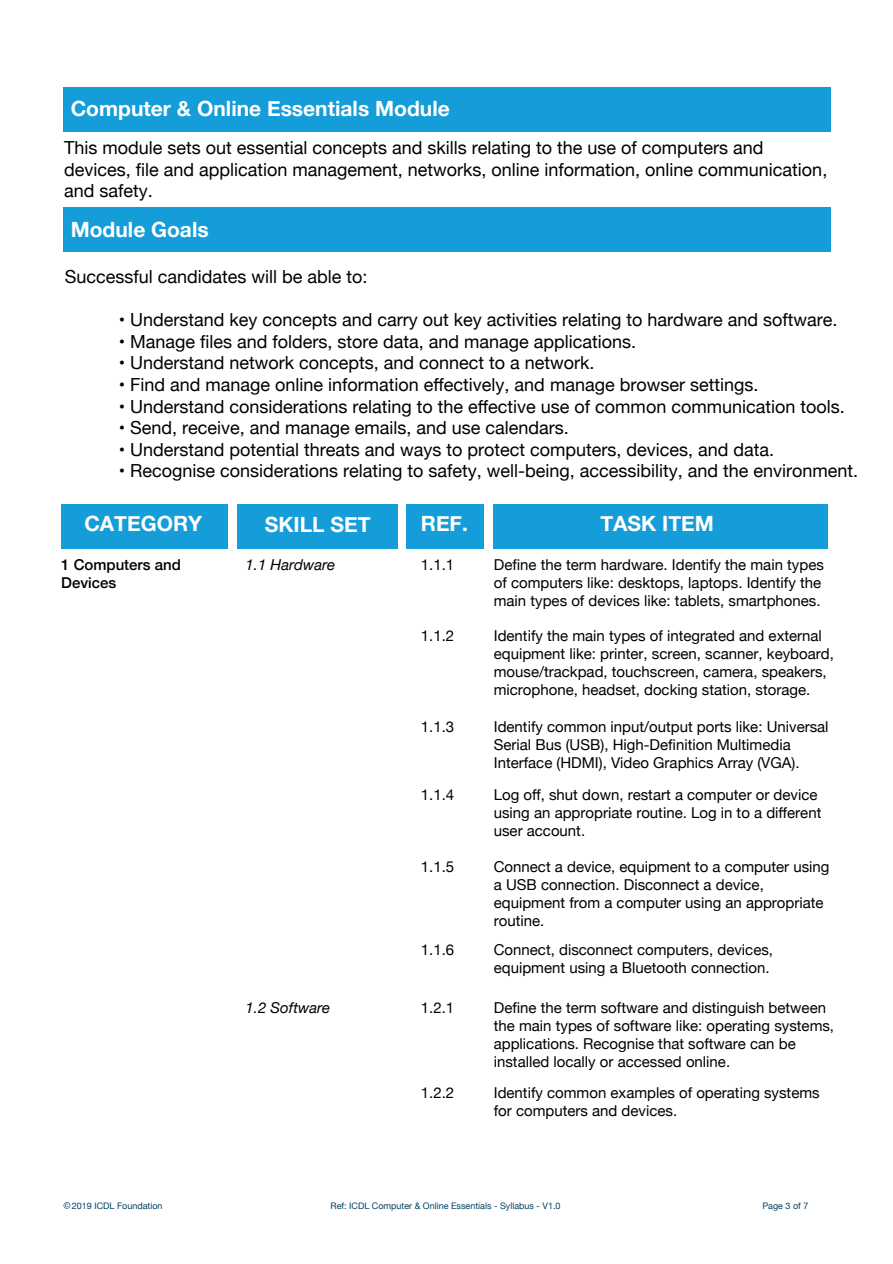
<style>
.page{position:relative;width:893px;height:1264px;background:#fff}
.page>*{position:absolute;margin:0;border:0;box-sizing:border-box;transform-origin:0 0}
.t1{font:700 21px "Helvetica Neue";color:#fff}
.t2{font:18px/21.6px "Helvetica Neue";color:#000}
.t3{font:15px/18px "Helvetica Neue";color:#000}
.t4{font:italic 15px "Helvetica Neue";color:#000}
.t5{font:500 15px/18px "Helvetica Neue";color:#000}
.t6{font:9px "Helvetica Neue";color:#004165}
</style>
<div class="page">
<div style="left:64px;top:87px;width:767px;height:45px;background:#149dd9"></div>
<div style="left:64px;top:207px;width:767px;height:45px;background:#149dd9"></div>
<svg style="left:64px;top:1202px;width:6px;height:6px"></svg>
<div style="left:61px;top:503px;width:166px;height:45px;background:#149dd9"></div>
<div style="left:237px;top:503px;width:161px;height:45px;background:#149dd9"></div>
<div style="left:493px;top:503px;width:335px;height:45px;background:#149dd9"></div>
<div style="left:407px;top:503px;width:77px;height:45px;background:#149dd9"></div>
<h1 class="t1" style="left:71px;top:92px;width:381px">Computer &amp; Online Essentials Module</h1>
<p class="t2" style="left:64px;top:138px;width:765px">This module sets out essential concepts and skills relating to the use of computers and devices, file and application management, networks, online information, online communication, and safety.</p>
<h1 class="t1" style="left:71px;top:213px;width:139px">Module Goals</h1>
<p class="t2" style="left:65px;top:267px;width:304px">Successful candidates will be able to:</p>
<p class="t2" style="left:119px;top:310px;width:720px">• Understand key concepts and carry out key activities relating to hardware and software.</p>
<p class="t2" style="left:119px;top:331px;width:519px">• Manage files and folders, store data, and manage applications.</p>
<p class="t2" style="left:119px;top:353px;width:477px">• Understand network concepts, and connect to a network.</p>
<p class="t2" style="left:119px;top:375px;width:641px">• Find and manage online information effectively, and manage browser settings.</p>
<p class="t2" style="left:119px;top:396px;width:727px">• Understand considerations relating to the effective use of common communication tools.</p>
<p class="t2" style="left:119px;top:418px;width:452px">• Send, receive, and manage emails, and use calendars.</p>
<p class="t2" style="left:119px;top:439px;width:657px">• Understand potential threats and ways to protect computers, devices, and data.</p>
<p class="t2" style="left:119px;top:461px;width:741px">• Recognise considerations relating to safety, well-being, accessibility, and the environment.</p>
<h1 class="t1" style="left:84px;top:507px;width:119px">CATEGORY</h1>
<h1 class="t1" style="left:265px;top:508px;width:107px">SKILL SET</h1>
<h1 class="t1" style="left:421px;top:507px;width:49px">REF.</h1>
<h1 class="t1" style="left:600px;top:507px;width:115px">TASK ITEM</h1>
<p class="t5" style="left:61px;top:554px;width:121px">1 Computers and<br>Devices</p>
<p class="t4" style="left:246px;top:554px;width:91px">1.1 Hardware</p>
<p class="t4" style="left:246px;top:996px;width:86px">1.2 Software</p>
<p class="t3" style="left:421px;top:556px;width:35px">1.1.1</p>
<p class="t3" style="left:494px;top:556px;width:332px">Define the term hardware. Identify the main types of computers like: desktops, laptops. Identify the main types of devices like: tablets, smartphones.</p>
<p class="t3" style="left:421px;top:627px;width:35px">1.1.2</p>
<p class="t3" style="left:494px;top:627px;width:342px">Identify the main types of integrated and external equipment like: printer, screen, scanner, keyboard, mouse/trackpad, touchscreen, camera, speakers, microphone, headset, docking station, storage.</p>
<p class="t3" style="left:421px;top:718px;width:35px">1.1.3</p>
<p class="t3" style="left:494px;top:718px;width:336px">Identify common input/output ports like: Universal<br>Serial Bus (USB), High-Definition Multimedia<br>Interface (HDMI), Video Graphics Array (VGA).</p>
<p class="t3" style="left:421px;top:786px;width:35px">1.1.4</p>
<p class="t3" style="left:494px;top:786px;width:329px">Log off, shut down, restart a computer or device using an appropriate routine. Log in to a different user account.</p>
<p class="t3" style="left:421px;top:858px;width:35px">1.1.5</p>
<p class="t3" style="left:494px;top:858px;width:337px">Connect a device, equipment to a computer using a USB connection. Disconnect a device, equipment from a computer using an appropriate routine.</p>
<p class="t3" style="left:421px;top:940px;width:35px">1.1.6</p>
<p class="t3" style="left:494px;top:940px;width:281px">Connect, disconnect computers, devices, equipment using a Bluetooth connection.</p>
<p class="t3" style="left:421px;top:999px;width:35px">1.2.1</p>
<p class="t3" style="left:494px;top:999px;width:342px">Define the term software and distinguish between the main types of software like: operating systems, applications. Recognise that software can be installed locally or accessed online.</p>
<p class="t3" style="left:421px;top:1084px;width:35px">1.2.2</p>
<p class="t3" style="left:494px;top:1084px;width:327px">Identify common examples of operating systems for computers and devices.</p>
<p class="t6" style="left:72px;top:1198px;width:92px">2019 ICDL Foundation</p>
<p class="t6" style="left:331px;top:1198px;width:232px">Ref: ICDL Computer &amp; Online Essentials - Syllabus - V1.0</p>
<p class="t6" style="left:762px;top:1198px;width:48px">Page 3 of 7</p>
</div>
